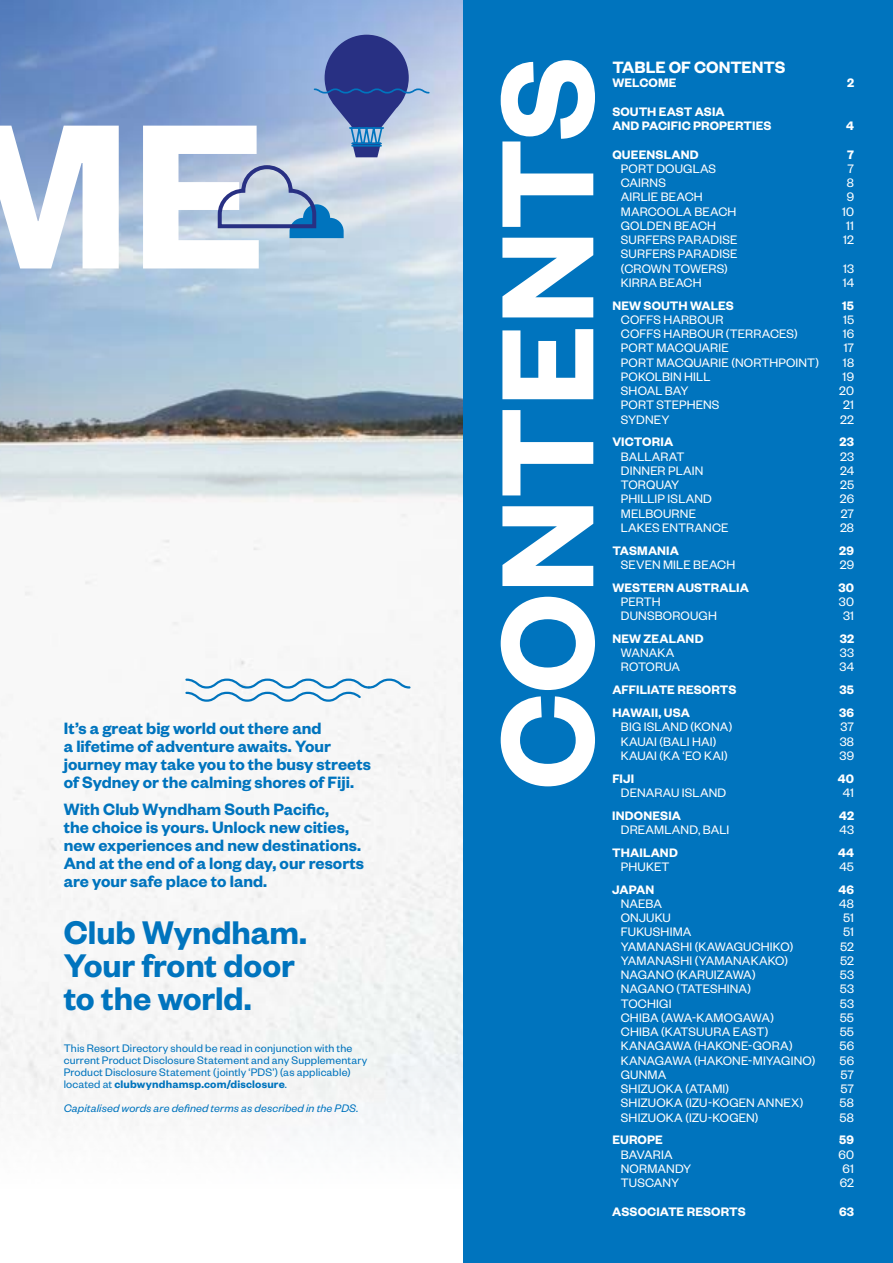
<style>
.page{position:relative;width:893px;height:1263px;background:#fff}
.page>*{position:absolute;margin:0;border:0;box-sizing:border-box;transform-origin:0 0}
.t1{font:600 144.15px "Founders Grotesk";color:#fff}
.t2{font:600 36px/33px "Founders Grotesk";letter-spacing:-.005em;color:#0074be}
.t3{font:600 18px/18px "Founders Grotesk";color:#0074be}
.t4{font:600 18px "Founders Grotesk";letter-spacing:-.005em;color:#fff}
.t5{font:13.5px/14.2px "Founders Grotesk";letter-spacing:.01em;color:#fff}
.t6{font:600 13.5px/14.2px "Founders Grotesk";letter-spacing:.005em;color:#fff}
.t7{font:12px/12px "Founders Grotesk";letter-spacing:.015em;color:#0074be}
.t8{font:italic 12px "Founders Grotesk";letter-spacing:.01em;color:#0074be}
.s1{font-weight:600}
</style>
<div class="page">
<img style="left:0;top:0;width:463px;height:1136px">
<div style="left:463px;top:0;width:430px;height:1263px;background:#0074be"></div>
<svg style="left:184px;top:677px;width:228px;height:26px"></svg>
<svg style="left:0;top:35px;width:430px;height:236px"></svg>
<h3 class="t3" style="left:64px;top:718px;width:309px">It’s a great big world out there and<br>a lifetime of adventure awaits. Your journey may take you to the busy streets of Sydney or the calming shores of Fiji.</h3>
<h3 class="t3" style="left:64px;top:799px;width:302px">With Club Wyndham South Pacific,<br>the choice is yours. Unlock new cities, new experiences and new destinations.<br>And at the end of a long day, our resorts are your safe place to land.</h3>
<h2 class="t2" style="left:64px;top:914px;width:245px">Club Wyndham.<br>Your front door to the world.</h2>
<p class="t7" style="left:64px;top:1042px;width:305px">This Resort Directory should be read in conjunction with the current Product Disclosure Statement and any Supplementary Product Disclosure Statement (jointly ‘PDS’) (as applicable) located at <span class="s1">clubwyndhamsp.com/disclosure</span>.</p>
<p class="t8" style="left:64px;top:1101px;width:296px">Capitalised words are defined terms as described in the PDS.</p>
<h1 class="t1" style="left:456px;top:790px;width:735px;rotate:-90deg">CONTENTS</h1>
<h3 class="t4" style="left:612px;top:56px;width:175px">TABLE OF CONTENTS</h3>
<p class="t6" style="left:612px;top:75px;width:66px">WELCOME</p>
<p class="t6" style="left:847px;top:75px;width:8px">2</p>
<p class="t6" style="left:612px;top:104px;width:161px">SOUTH EAST ASIA<br>AND PACIFIC PROPERTIES</p>
<p class="t6" style="left:846px;top:118px;width:9px">4</p>
<p class="t6" style="left:612px;top:146px;width:88px">QUEENSLAND</p>
<p class="t6" style="left:847px;top:146px;width:8px">7</p>
<p class="t5" style="left:621px;top:161px;width:97px">PORT DOUGLAS</p>
<p class="t5" style="left:848px;top:161px;width:8px">7</p>
<p class="t5" style="left:621px;top:175px;width:47px">CAIRNS</p>
<p class="t5" style="left:847px;top:175px;width:9px">8</p>
<p class="t5" style="left:621px;top:189px;width:83px">AIRLIE BEACH</p>
<p class="t5" style="left:847px;top:189px;width:9px">9</p>
<p class="t5" style="left:621px;top:203px;width:117px">MARCOOLA BEACH</p>
<p class="t5" style="left:842px;top:203px;width:13px">10</p>
<p class="t5" style="left:621px;top:218px;width:97px">GOLDEN BEACH</p>
<p class="t5" style="left:846px;top:218px;width:9px">11</p>
<p class="t5" style="left:621px;top:232px;width:118px">SURFERS PARADISE</p>
<p class="t5" style="left:843px;top:232px;width:12px">12</p>
<p class="t5" style="left:621px;top:246px;width:118px">SURFERS PARADISE (CROWN TOWERS)</p>
<p class="t5" style="left:843px;top:260px;width:13px">13</p>
<p class="t5" style="left:621px;top:275px;width:82px">KIRRA BEACH</p>
<p class="t5" style="left:843px;top:275px;width:13px">14</p>
<p class="t6" style="left:612px;top:297px;width:123px">NEW SOUTH WALES</p>
<p class="t6" style="left:842px;top:297px;width:13px">15</p>
<p class="t5" style="left:621px;top:312px;width:104px">COFFS HARBOUR</p>
<p class="t5" style="left:843px;top:312px;width:13px">15</p>
<p class="t5" style="left:621px;top:326px;width:178px">COFFS HARBOUR (TERRACES)</p>
<p class="t5" style="left:843px;top:326px;width:13px">16</p>
<p class="t5" style="left:621px;top:340px;width:110px">PORT MACQUARIE</p>
<p class="t5" style="left:844px;top:340px;width:12px">17</p>
<p class="t5" style="left:621px;top:354px;width:200px">PORT MACQUARIE (NORTHPOINT)</p>
<p class="t5" style="left:843px;top:354px;width:13px">18</p>
<p class="t5" style="left:621px;top:369px;width:91px">POKOLBIN HILL</p>
<p class="t5" style="left:843px;top:369px;width:13px">19</p>
<p class="t5" style="left:621px;top:383px;width:69px">SHOAL BAY</p>
<p class="t5" style="left:839px;top:383px;width:16px">20</p>
<p class="t5" style="left:621px;top:397px;width:100px">PORT STEPHENS</p>
<p class="t5" style="left:843px;top:397px;width:12px">21</p>
<p class="t5" style="left:621px;top:411px;width:50px">SYDNEY</p>
<p class="t5" style="left:840px;top:411px;width:15px">22</p>
<p class="t6" style="left:612px;top:434px;width:62px">VICTORIA</p>
<p class="t6" style="left:840px;top:434px;width:16px">23</p>
<p class="t5" style="left:621px;top:448px;width:65px">BALLARAT</p>
<p class="t5" style="left:840px;top:448px;width:15px">23</p>
<p class="t5" style="left:621px;top:463px;width:84px">DINNER PLAIN</p>
<p class="t5" style="left:840px;top:463px;width:16px">24</p>
<p class="t5" style="left:621px;top:477px;width:60px">TORQUAY</p>
<p class="t5" style="left:840px;top:477px;width:15px">25</p>
<p class="t5" style="left:621px;top:491px;width:93px">PHILLIP ISLAND</p>
<p class="t5" style="left:840px;top:491px;width:16px">26</p>
<p class="t5" style="left:621px;top:506px;width:77px">MELBOURNE</p>
<p class="t5" style="left:841px;top:506px;width:15px">27</p>
<p class="t5" style="left:621px;top:520px;width:109px">LAKES ENTRANCE</p>
<p class="t5" style="left:840px;top:520px;width:16px">28</p>
<p class="t6" style="left:612px;top:543px;width:68px">TASMANIA</p>
<p class="t6" style="left:839px;top:543px;width:16px">29</p>
<p class="t5" style="left:621px;top:557px;width:116px">SEVEN MILE BEACH</p>
<p class="t5" style="left:840px;top:557px;width:16px">29</p>
<p class="t6" style="left:612px;top:580px;width:138px">WESTERN AUSTRALIA</p>
<p class="t6" style="left:838px;top:580px;width:17px">30</p>
<p class="t5" style="left:621px;top:594px;width:41px">PERTH</p>
<p class="t5" style="left:839px;top:594px;width:17px">30</p>
<p class="t5" style="left:621px;top:608px;width:98px">DUNSBOROUGH</p>
<p class="t5" style="left:843px;top:608px;width:13px">31</p>
<p class="t6" style="left:612px;top:631px;width:93px">NEW ZEALAND</p>
<p class="t6" style="left:840px;top:631px;width:16px">32</p>
<p class="t5" style="left:621px;top:645px;width:55px">WANAKA</p>
<p class="t5" style="left:840px;top:645px;width:16px">33</p>
<p class="t5" style="left:621px;top:659px;width:61px">ROTORUA</p>
<p class="t5" style="left:839px;top:659px;width:16px">34</p>
<p class="t6" style="left:612px;top:682px;width:126px">AFFILIATE RESORTS</p>
<p class="t6" style="left:839px;top:682px;width:16px">35</p>
<p class="t6" style="left:612px;top:705px;width:79px">HAWAII, USA</p>
<p class="t6" style="left:839px;top:705px;width:16px">36</p>
<p class="t5" style="left:621px;top:719px;width:113px">BIG ISLAND (KONA)</p>
<p class="t5" style="left:840px;top:719px;width:15px">37</p>
<p class="t5" style="left:621px;top:733px;width:97px">KAUAI (BALI HAI)</p>
<p class="t5" style="left:840px;top:733px;width:16px">38</p>
<p class="t5" style="left:621px;top:748px;width:108px">KAUAI (KA ‘EO KAI)</p>
<p class="t5" style="left:839px;top:748px;width:16px">39</p>
<p class="t6" style="left:612px;top:770px;width:23px">FIJI</p>
<p class="t6" style="left:838px;top:770px;width:18px">40</p>
<p class="t5" style="left:621px;top:785px;width:107px">DENARAU ISLAND</p>
<p class="t5" style="left:843px;top:785px;width:13px">41</p>
<p class="t6" style="left:612px;top:807px;width:70px">INDONESIA</p>
<p class="t6" style="left:839px;top:807px;width:16px">42</p>
<p class="t5" style="left:621px;top:822px;width:110px">DREAMLAND, BALI</p>
<p class="t5" style="left:839px;top:822px;width:16px">43</p>
<p class="t6" style="left:612px;top:844px;width:67px">THAILAND</p>
<p class="t6" style="left:838px;top:844px;width:17px">44</p>
<p class="t5" style="left:621px;top:859px;width:50px">PHUKET</p>
<p class="t5" style="left:839px;top:859px;width:16px">45</p>
<p class="t6" style="left:612px;top:881px;width:43px">JAPAN</p>
<p class="t6" style="left:838px;top:881px;width:17px">46</p>
<p class="t5" style="left:621px;top:896px;width:43px">NAEBA</p>
<p class="t5" style="left:839px;top:896px;width:16px">48</p>
<p class="t5" style="left:621px;top:910px;width:52px">ONJUKU</p>
<p class="t5" style="left:843px;top:910px;width:13px">51</p>
<p class="t5" style="left:621px;top:924px;width:72px">FUKUSHIMA</p>
<p class="t5" style="left:843px;top:924px;width:13px">51</p>
<p class="t5" style="left:621px;top:938px;width:174px">YAMANASHI (KAWAGUCHIKO)</p>
<p class="t5" style="left:840px;top:938px;width:15px">52</p>
<p class="t5" style="left:621px;top:953px;width:169px">YAMANASHI (YAMANAKAKO)</p>
<p class="t5" style="left:840px;top:953px;width:15px">52</p>
<p class="t5" style="left:621px;top:967px;width:136px">NAGANO (KARUIZAWA)</p>
<p class="t5" style="left:840px;top:967px;width:16px">53</p>
<p class="t5" style="left:621px;top:981px;width:132px">NAGANO (TATESHINA)</p>
<p class="t5" style="left:840px;top:981px;width:16px">53</p>
<p class="t5" style="left:621px;top:995px;width:52px">TOCHIGI</p>
<p class="t5" style="left:840px;top:995px;width:16px">53</p>
<p class="t5" style="left:621px;top:1010px;width:155px">CHIBA (AWA-KAMOGAWA)</p>
<p class="t5" style="left:840px;top:1010px;width:16px">55</p>
<p class="t5" style="left:621px;top:1024px;width:149px">CHIBA (KATSUURA EAST)</p>
<p class="t5" style="left:840px;top:1024px;width:16px">55</p>
<p class="t5" style="left:621px;top:1038px;width:173px">KANAGAWA (HAKONE-GORA)</p>
<p class="t5" style="left:839px;top:1038px;width:16px">56</p>
<p class="t5" style="left:621px;top:1052px;width:196px">KANAGAWA (HAKONE-MIYAGINO)</p>
<p class="t5" style="left:839px;top:1052px;width:16px">56</p>
<p class="t5" style="left:621px;top:1067px;width:47px">GUNMA</p>
<p class="t5" style="left:840px;top:1067px;width:15px">57</p>
<p class="t5" style="left:621px;top:1081px;width:110px">SHIZUOKA (ATAMI)</p>
<p class="t5" style="left:840px;top:1081px;width:15px">57</p>
<p class="t5" style="left:621px;top:1095px;width:184px">SHIZUOKA (IZU-KOGEN ANNEX)</p>
<p class="t5" style="left:840px;top:1095px;width:16px">58</p>
<p class="t5" style="left:621px;top:1109px;width:139px">SHIZUOKA (IZU-KOGEN)</p>
<p class="t5" style="left:840px;top:1109px;width:16px">58</p>
<p class="t6" style="left:612px;top:1132px;width:52px">EUROPE</p>
<p class="t6" style="left:839px;top:1132px;width:16px">59</p>
<p class="t5" style="left:621px;top:1146px;width:53px">BAVARIA</p>
<p class="t5" style="left:838px;top:1146px;width:17px">60</p>
<p class="t5" style="left:621px;top:1161px;width:72px">NORMANDY</p>
<p class="t5" style="left:842px;top:1161px;width:13px">61</p>
<p class="t5" style="left:621px;top:1175px;width:60px">TUSCANY</p>
<p class="t5" style="left:840px;top:1175px;width:16px">62</p>
<p class="t6" style="left:612px;top:1203px;width:135px">ASSOCIATE RESORTS</p>
<p class="t6" style="left:839px;top:1203px;width:17px">63</p>
</div>
